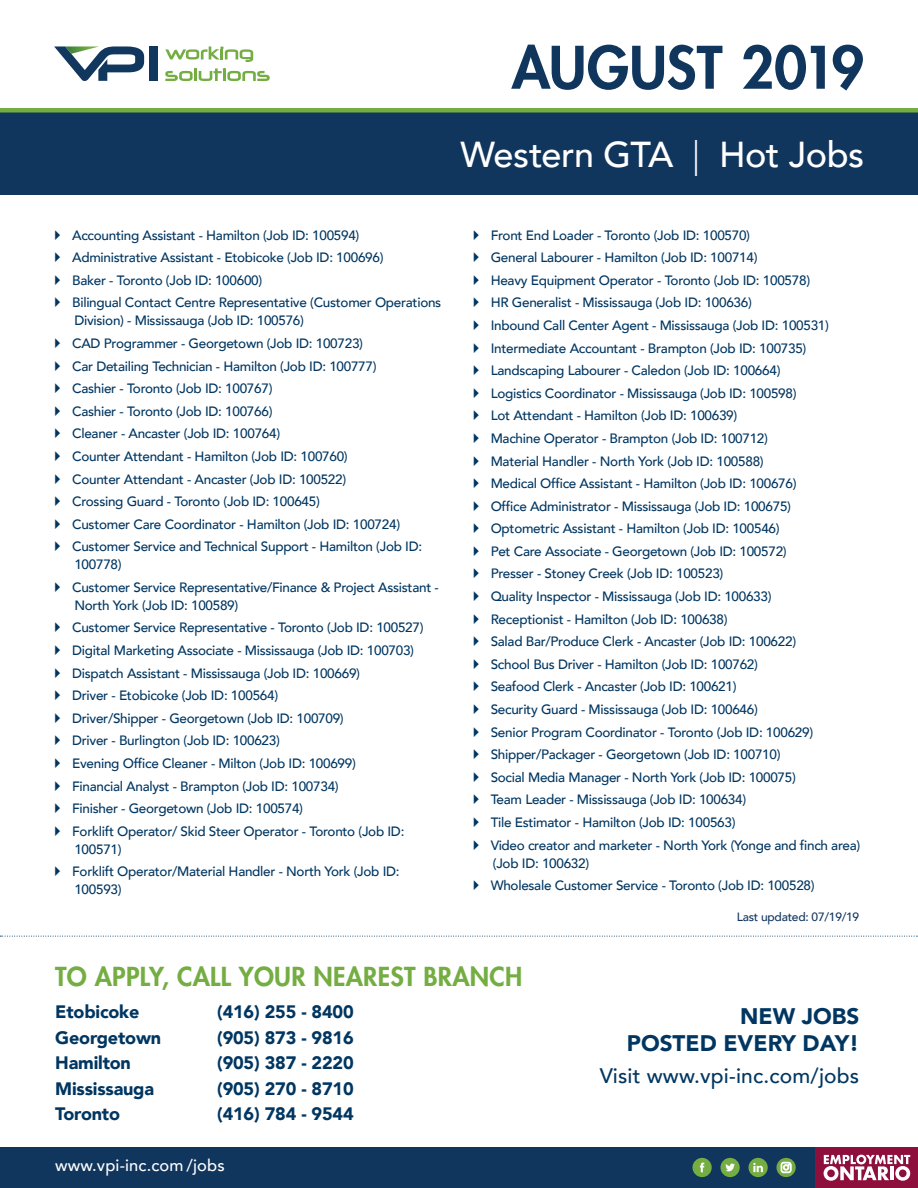
<style>
.page{position:relative;width:918px;height:1188px;background:#fff}
.page>*{position:absolute;margin:0;border:0;box-sizing:border-box;transform-origin:0 0}
.t1{font:800 57px "Futura Std";letter-spacing:-.005em;color:#11365e}
.t2{font:500 36px "Avenir";letter-spacing:-.015em;color:#fff}
.t3{font:800 25.5px "Futura Std";letter-spacing:.01em;color:#74ad42}
.t4{font:900 22.5px/27px "Avenir";color:#003661;text-align:right}
.t5{font:500 21px "Avenir";letter-spacing:.01em;color:#003661}
.t6{font:900 18px "Avenir";letter-spacing:-.01em;color:#003661}
.t7{font:500 16.5px "Avenir";letter-spacing:.01em;color:#fff}
.t8{font:500 13.5px/22.6px "Avenir";letter-spacing:-.02em;color:#003661}
.t9{font:500 12px "Avenir";letter-spacing:-.02em;color:#11365e}
.s1{font-weight:300}
</style>
<div class="page">
<div style="left:0;top:112px;width:918px;height:83px;background:#11365e"></div>
<hr style="left:0;top:108px;width:918px;height:4px;background:#74ad42">
<div style="left:149px;top:46px;width:9px;height:35px;background:#12375f"></div>
<svg style="left:165px;top:68px;width:105px;height:13px"></svg>
<svg style="left:165px;top:46px;width:88px;height:16px"></svg>
<svg style="left:54px;top:46px;width:90px;height:35px"></svg>
<div style="left:0;top:1147px;width:918px;height:41px;background:#11365e"></div>
<svg style="left:692px;top:1158px;width:20px;height:19px"></svg>
<svg style="left:720px;top:1158px;width:20px;height:19px"></svg>
<svg style="left:748px;top:1158px;width:20px;height:19px"></svg>
<svg style="left:776px;top:1158px;width:20px;height:19px"></svg>
<svg style="left:781px;top:1162px;width:10px;height:11px"></svg>
<div style="left:816px;top:1147px;width:102px;height:41px;background:#8e0e3c"></div>
<svg style="left:824px;top:1155px;width:86px;height:26px"></svg>
<svg style="left:0;top:936px;width:917px;height:1px"></svg>
<h1 class="t1" style="left:512px;top:32px;width:354px">AUGUST 2019</h1>
<h2 class="t2" style="left:460px;top:123px;width:405px">Western GTA <span class="s1">|</span> Hot Jobs</h2>
<p class="t8" style="left:72px;top:223px;width:371px">Accounting Assistant - Hamilton (Job ID: 100594)<br>Administrative Assistant - Etobicoke (Job ID: 100696)<br>Baker - Toronto (Job ID: 100600)<br>Bilingual Contact Centre Representative (Customer Operations</p>
<p class="t8" style="left:72px;top:309px;width:352px">Division) - Mississauga (Job ID: 100576)<br>CAD Programmer - Georgetown (Job ID: 100723)<br>Car Detailing Technician - Hamilton (Job ID: 100777)<br>Cashier - Toronto (Job ID: 100767)<br>Cashier - Toronto (Job ID: 100766)<br>Cleaner - Ancaster (Job ID: 100764)<br>Counter Attendant - Hamilton (Job ID: 100760)<br>Counter Attendant - Ancaster (Job ID: 100522)<br>Crossing Guard - Toronto (Job ID: 100645)<br>Customer Care Coordinator - Hamilton (Job ID: 100724)<br>Customer Service and Technical Support - Hamilton (Job ID:</p>
<p class="t8" style="left:72px;top:553px;width:368px">100778)<br>Customer Service Representative/Finance &amp; Project Assistant -</p>
<p class="t8" style="left:72px;top:593px;width:353px">North York (Job ID: 100589)<br>Customer Service Representative - Toronto (Job ID: 100527)<br>Digital Marketing Associate - Mississauga (Job ID: 100703)<br>Dispatch Assistant - Mississauga (Job ID: 100669)<br>Driver - Etobicoke (Job ID: 100564)<br>Driver/Shipper - Georgetown (Job ID: 100709)<br>Driver - Burlington (Job ID: 100623)<br>Evening Office Cleaner - Milton (Job ID: 100699)<br>Financial Analyst - Brampton (Job ID: 100734)<br>Finisher - Georgetown (Job ID: 100574)<br>Forklift Operator/ Skid Steer Operator - Toronto (Job ID:</p>
<p class="t8" style="left:72px;top:837px;width:329px">100571)<br>Forklift Operator/Material Handler - North York (Job ID:</p>
<p class="t8" style="left:74px;top:878px;width:49px">100593)</p>
<p class="t8" style="left:491px;top:223px;width:371px">Front End Loader - Toronto (Job ID: 100570)<br>General Labourer - Hamilton (Job ID: 100714)<br>Heavy Equipment Operator - Toronto (Job ID: 100578)<br>HR Generalist - Mississauga (Job ID: 100636)<br>Inbound Call Center Agent - Mississauga (Job ID: 100531)<br>Intermediate Accountant - Brampton (Job ID: 100735)<br>Landscaping Labourer - Caledon (Job ID: 100664)<br>Logistics Coordinator - Mississauga (Job ID: 100598)<br>Lot Attendant - Hamilton (Job ID: 100639)<br>Machine Operator - Brampton (Job ID: 100712)<br>Material Handler - North York (Job ID: 100588)<br>Medical Office Assistant - Hamilton (Job ID: 100676)<br>Office Administrator - Mississauga (Job ID: 100675)<br>Optometric Assistant - Hamilton (Job ID: 100546)<br>Pet Care Associate - Georgetown (Job ID: 100572)<br>Presser - Stoney Creek (Job ID: 100523)<br>Quality Inspector - Mississauga (Job ID: 100633)<br>Receptionist - Hamilton (Job ID: 100638)<br>Salad Bar/Produce Clerk - Ancaster (Job ID: 100622)<br>School Bus Driver - Hamilton (Job ID: 100762)<br>Seafood Clerk - Ancaster (Job ID: 100621)<br>Security Guard - Mississauga (Job ID: 100646)<br>Senior Program Coordinator - Toronto (Job ID: 100629)<br>Shipper/Packager - Georgetown (Job ID: 100710)<br>Social Media Manager - North York (Job ID: 100075)<br>Team Leader - Mississauga (Job ID: 100634)<br>Tile Estimator - Hamilton (Job ID: 100563)<br>Video creator and marketer - North York (Yonge and finch area)</p>
<p class="t8" style="left:491px;top:851px;width:325px">(Job ID: 100632)<br>Wholesale Customer Service - Toronto (Job ID: 100528)</p>
<p class="t9" style="left:737px;top:906px;width:124px">Last updated: 07/19/19</p>
<h3 class="t3" style="left:55px;top:960px;width:468px">TO APPLY, CALL YOUR NEAREST BRANCH</h3>
<h3 class="t6" style="left:55px;top:996px;width:86px">Etobicoke</h3>
<h3 class="t6" style="left:217px;top:996px;width:138px">(416) 255 - 8400</h3>
<h3 class="t6" style="left:55px;top:1022px;width:108px">Georgetown</h3>
<h3 class="t6" style="left:217px;top:1022px;width:138px">(905) 873 - 9816</h3>
<h3 class="t6" style="left:55px;top:1047px;width:77px">Hamilton</h3>
<h3 class="t6" style="left:217px;top:1047px;width:138px">(905) 387 - 2220</h3>
<h3 class="t6" style="left:55px;top:1073px;width:100px">Mississauga</h3>
<h3 class="t6" style="left:217px;top:1073px;width:138px">(905) 270 - 8710</h3>
<h3 class="t6" style="left:55px;top:1098px;width:66px">Toronto</h3>
<h3 class="t6" style="left:217px;top:1098px;width:138px">(416) 784 - 9544</h3>
<p class="t7" style="left:55px;top:1151px;width:171px">www.vpi-inc.com /jobs</p>
<p class="t7" style="left:55px;top:1151px;width:148px">vpi-inc.com /events</p>
<h3 class="t4" style="left:627px;top:1002px;width:234px">NEW JOBS<br>POSTED EVERY DAY!</h3>
<h3 class="t5" style="left:600px;top:1057px;width:261px">Visit www.vpi-inc.com/jobs</h3>
</div>
